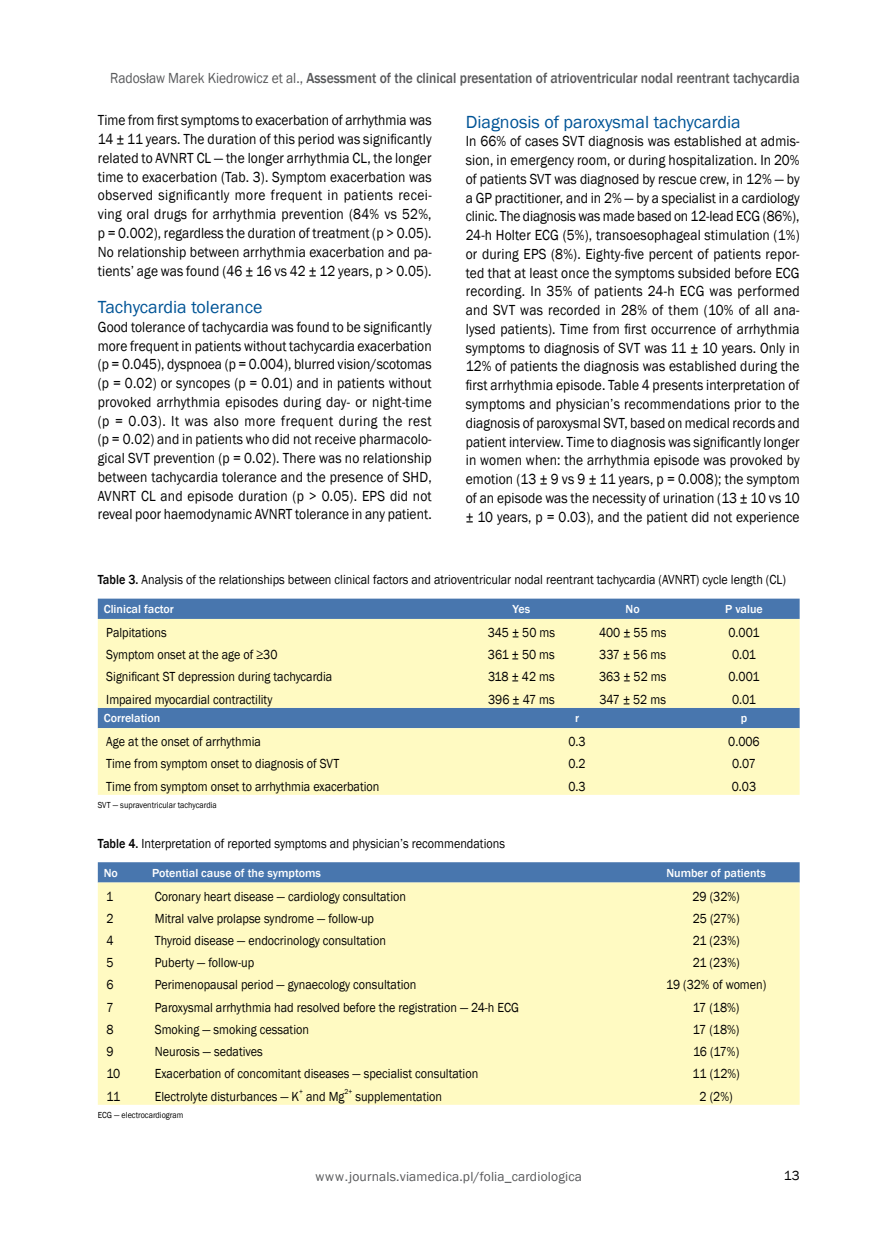
<style>
.page{position:relative;width:872px;height:1234px;background:#fff}
.page>*{position:absolute;margin:0;border:0;box-sizing:border-box;transform-origin:0 0}
.t1{font:18px "Franklin Gothic";color:#005496}
.t2{font:15px/18.8px "Franklin Gothic";letter-spacing:.01em;color:#000;text-align:justify;scale:.9 1}
.t3{font:500 15px "Franklin Gothic";letter-spacing:-.005em;color:#58595b;scale:.9 1}
.t4{font:13.5px "Franklin Gothic";color:#000;scale:.9 1}
.t5{font:13.5px "Franklin Gothic";letter-spacing:.01em;color:#58595b}
.t6{font:13.5px "Franklin Gothic";color:#000}
.t7{font:500 12px "Franklin Gothic";color:#fff}
.t8{font:9px "Franklin Gothic";color:#000;scale:.9 1}
.t9{font:7.35px "Franklin Gothic";color:#000;scale:.9 1}
.s1{font-weight:400}
.s2{font-weight:500}
</style>
<div class="page">
<div style="left:98px;top:598px;width:701px;height:20px;background:#4876ae"></div>
<svg style="left:98px;top:618px;width:701px;height:176px;fill:#fffac2"></svg>
<div style="left:98px;top:862px;width:701px;height:20px;background:#4876ae"></div>
<div style="left:98px;top:882px;width:701px;height:222px;background:#fffac2"></div>
<p class="t3" style="left:110px;top:69px;width:767px"><span class="s1">Radosław Marek Kiedrowicz et al.,</span> Assessment of the clinical presentation of atrioventricular nodal reentrant tachycardia</p>
<p class="t2" style="left:98px;top:111px;width:372px">Time from first symptoms to exacerbation of arrhythmia was 14 ± 11 years. The duration of this period was significantly related to AVNRT CL — the longer arrhythmia CL, the longer time to exacerbation (Tab. 3). Symptom exacerbation was observed significantly more frequent in patients recei&shy;ving oral drugs for arrhythmia prevention (84% vs 52%, p = 0.002), regardless the duration of treatment (p &gt; 0.05).<br>No relationship between arrhythmia exacerbation and pa&shy;tients’ age was found (46 ± 16 vs 42 ± 12 years, p &gt; 0.05).</p>
<p class="t1" style="left:98px;top:296px;width:166px">Tachycardia tolerance</p>
<p class="t2" style="left:98px;top:317px;width:372px">Good tolerance of tachycardia was found to be significantly more frequent in patients without tachycardia exacerbation (p = 0.045), dyspnoea (p = 0.004), blurred vision/scotomas (p = 0.02) or syncopes (p = 0.01) and in patients without provoked arrhythmia episodes during day- or night-time (p = 0.03). It was also more frequent during the rest (p = 0.02) and in patients who did not receive pharmacolo&shy;gical SVT prevention (p = 0.02). There was no relationship between tachycardia tolerance and the presence of SHD, AVNRT CL and episode duration (p &gt; 0.05). EPS did not reveal poor haemodynamic AVNRT tolerance in any patient.</p>
<p class="t1" style="left:466px;top:110px;width:276px">Diagnosis of paroxysmal tachycardia</p>
<p class="t2" style="left:466px;top:132px;width:372px">In 66% of cases SVT diagnosis was established at admis&shy;sion, in emergency room, or during hospitalization. In 20% of patients SVT was diagnosed by rescue crew, in 12% — by a GP practitioner, and in 2% — by a specialist in a cardiology clinic. The diagnosis was made based on 12-lead ECG (86%), 24-h Holter ECG (5%), transoesophageal stimulation (1%) or during EPS (8%). Eighty-five percent of patients repor&shy;ted that at least once the symptoms subsided before ECG recording. In 35% of patients 24-h ECG was performed and SVT was recorded in 28% of them (10% of all ana&shy;lysed patients). Time from first occurrence of arrhythmia symptoms to diagnosis of SVT was 11 ± 10 years. Only in 12% of patients the diagnosis was established during the first arrhythmia episode. Table 4 presents interpretation of symptoms and physician’s recommendations prior to the diagnosis of paroxysmal SVT, based on medical records and patient interview. Time to diagnosis was significantly longer in women when: the arrhythmia episode was provoked by emotion (13 ± 9 vs 9 ± 11 years, p = 0.008); the symptom of an episode was the necessity of urination (13 ± 10 vs 10 ± 10 years, p = 0.03), and the patient did not experience</p>
<p class="t4" style="left:98px;top:571px;width:766px"><span class="s2">Table 3.</span> Analysis of the relationships between clinical factors and atrioventricular nodal reentrant tachycardia (AVNRT) cycle length (CL)</p>
<p class="t7" style="left:104px;top:601px;width:72px">Clinical factor</p>
<p class="t7" style="left:512px;top:601px;width:19px">Yes</p>
<p class="t7" style="left:625px;top:601px;width:16px">No</p>
<p class="t7" style="left:725px;top:601px;width:39px">P value</p>
<p class="t4" style="left:106px;top:624px;width:69px">Palpitations</p>
<p class="t4" style="left:488px;top:624px;width:76px">345 ± 50 ms</p>
<p class="t4" style="left:599px;top:624px;width:76px">400 ± 55 ms</p>
<p class="t4" style="left:728px;top:624px;width:36px">0.001</p>
<p class="t4" style="left:106px;top:646px;width:192px">Symptom onset at the age of ≥30</p>
<p class="t4" style="left:488px;top:646px;width:76px">361 ± 50 ms</p>
<p class="t4" style="left:599px;top:646px;width:76px">337 ± 56 ms</p>
<p class="t4" style="left:732px;top:646px;width:28px">0.01</p>
<p class="t4" style="left:106px;top:668px;width:252px">Significant ST depression during tachycardia</p>
<p class="t4" style="left:488px;top:668px;width:76px">318 ± 42 ms</p>
<p class="t4" style="left:599px;top:668px;width:76px">363 ± 52 ms</p>
<p class="t4" style="left:728px;top:668px;width:36px">0.001</p>
<p class="t4" style="left:106px;top:690px;width:186px">Impaired myocardial contractility</p>
<p class="t4" style="left:488px;top:690px;width:75px">396 ± 47 ms</p>
<p class="t4" style="left:599px;top:690px;width:75px">347 ± 52 ms</p>
<p class="t4" style="left:732px;top:690px;width:28px">0.01</p>
<p class="t7" style="left:104px;top:710px;width:58px">Correlation</p>
<p class="t7" style="left:575px;top:710px;width:5px">r</p>
<p class="t7" style="left:740px;top:710px;width:8px">p</p>
<p class="t4" style="left:106px;top:733px;width:173px">Age at the onset of arrhythmia</p>
<p class="t4" style="left:568px;top:733px;width:21px">0.3</p>
<p class="t4" style="left:728px;top:733px;width:37px">0.006</p>
<p class="t4" style="left:106px;top:755px;width:260px">Time from symptom onset to diagnosis of SVT</p>
<p class="t4" style="left:568px;top:755px;width:21px">0.2</p>
<p class="t4" style="left:732px;top:755px;width:28px">0.07</p>
<p class="t4" style="left:106px;top:777px;width:305px">Time from symptom onset to arrhythmia exacerbation</p>
<p class="t4" style="left:568px;top:777px;width:21px">0.3</p>
<p class="t4" style="left:732px;top:777px;width:29px">0.03</p>
<p class="t8" style="left:98px;top:799px;width:134px">SVT — supraventricular tachycardia</p>
<p class="t4" style="left:98px;top:834px;width:454px"><span class="s2">Table 4.</span> Interpretation of reported symptoms and physician’s recommendations</p>
<p class="t7" style="left:104px;top:865px;width:16px">No</p>
<p class="t7" style="left:152px;top:865px;width:170px">Potential cause of the symptoms</p>
<p class="t7" style="left:666px;top:865px;width:101px">Number of patients</p>
<p class="t4" style="left:106px;top:887px;width:9px">1</p>
<p class="t4" style="left:155px;top:887px;width:281px">Coronary heart disease — cardiology consultation</p>
<p class="t4" style="left:692px;top:887px;width:54px">29 (32%)</p>
<p class="t4" style="left:106px;top:909px;width:9px">2</p>
<p class="t4" style="left:155px;top:909px;width:245px">Mitral valve prolapse syndrome — follow-up</p>
<p class="t4" style="left:692px;top:909px;width:54px">25 (27%)</p>
<p class="t4" style="left:106px;top:931px;width:9px">4</p>
<p class="t4" style="left:155px;top:931px;width:258px">Thyroid disease — endocrinology consultation</p>
<p class="t4" style="left:692px;top:931px;width:54px">21 (23%)</p>
<p class="t4" style="left:106px;top:954px;width:9px">5</p>
<p class="t4" style="left:155px;top:954px;width:112px">Puberty — follow-up</p>
<p class="t4" style="left:692px;top:954px;width:54px">21 (23%)</p>
<p class="t4" style="left:106px;top:976px;width:9px">6</p>
<p class="t4" style="left:155px;top:976px;width:292px">Perimenopausal period — gynaecology consultation</p>
<p class="t4" style="left:666px;top:976px;width:113px">19 (32% of women)</p>
<p class="t4" style="left:106px;top:998px;width:9px">7</p>
<p class="t4" style="left:155px;top:998px;width:406px">Paroxysmal arrhythmia had resolved before the registration — 24-h ECG</p>
<p class="t4" style="left:693px;top:998px;width:53px">17 (18%)</p>
<p class="t4" style="left:106px;top:1020px;width:9px">8</p>
<p class="t4" style="left:155px;top:1020px;width:173px">Smoking — smoking cessation</p>
<p class="t4" style="left:693px;top:1020px;width:53px">17 (18%)</p>
<p class="t4" style="left:106px;top:1042px;width:9px">9</p>
<p class="t4" style="left:155px;top:1042px;width:121px">Neurosis — sedatives</p>
<p class="t4" style="left:693px;top:1042px;width:53px">16 (17%)</p>
<p class="t4" style="left:106px;top:1065px;width:17px">10</p>
<p class="t4" style="left:155px;top:1065px;width:361px">Exacerbation of concomitant diseases — specialist consultation</p>
<p class="t4" style="left:692px;top:1065px;width:54px">11 (12%)</p>
<p class="t4" style="left:106px;top:1087px;width:17px">11</p>
<p class="t4" style="left:155px;top:1087px;width:212px">Electrolyte disturbances — K<sup>+</sup> and Mg</p>
<p class="t9" style="left:344px;top:1087px;width:10px">2+</p>
<p class="t4" style="left:355px;top:1087px;width:98px">supplementation</p>
<p class="t4" style="left:699px;top:1087px;width:38px">2 (2%)</p>
<p class="t8" style="left:98px;top:1109px;width:97px">ECG — electrocardiogram</p>
<p class="t5" style="left:315px;top:1168px;width:268px">www.journals.viamedica.pl/folia_cardiologica</p>
<p class="t6" style="left:784px;top:1166px;width:17px">13</p>
</div>
